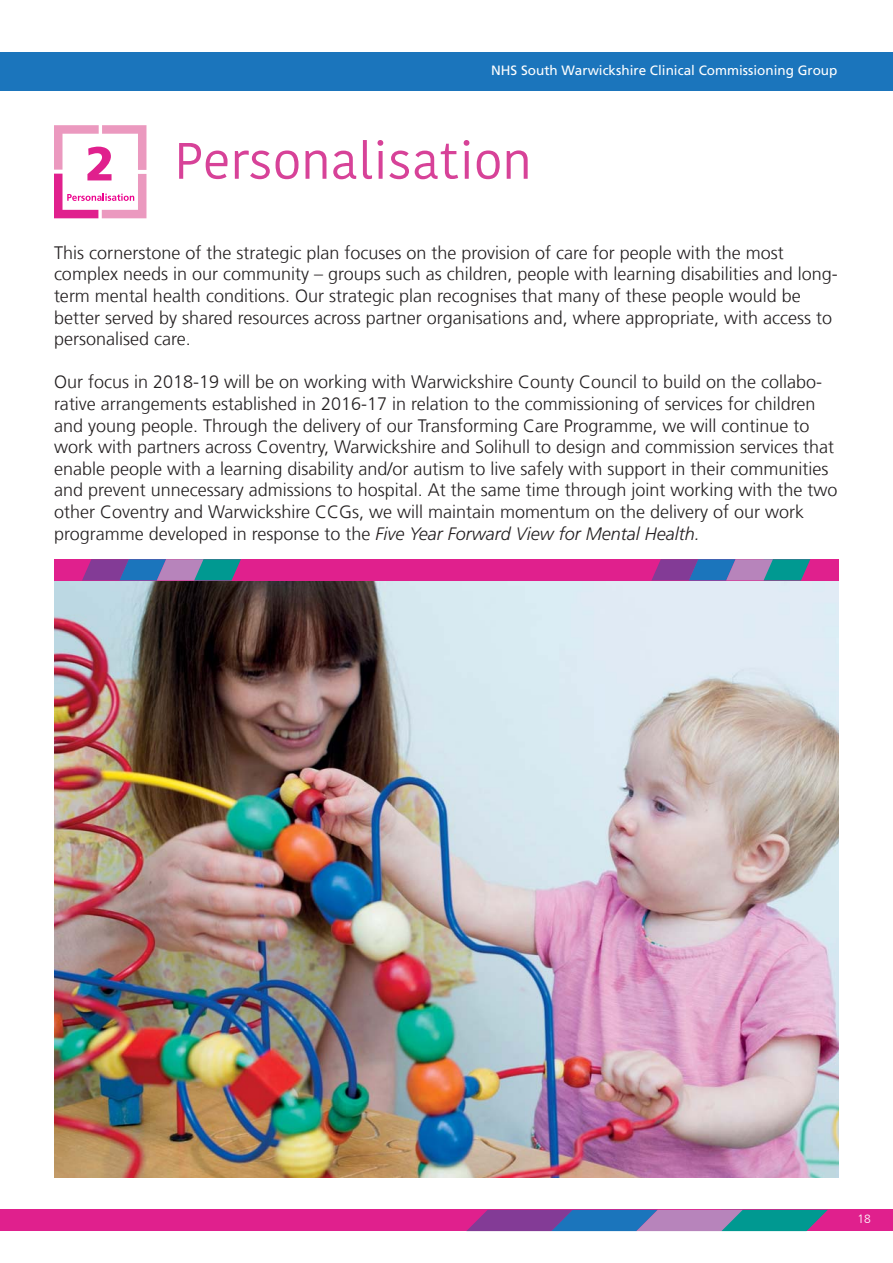
<style>
.page{position:relative;width:893px;height:1263px;background:#fff}
.page>*{position:absolute;margin:0;border:0;box-sizing:border-box;transform-origin:0 0}
.t1{font:51px "Kohinoor Bangla";color:#d74298}
.t2{font:300 18px/21.6px "Frutiger LT Com";color:#231f20}
.t3{font:italic 300 18px "Frutiger LT Std";color:#231f20}
.t4{font:13.5px "Frutiger LT Com";color:#fff}
.t5{font:300 12px "Frutiger LT Com";color:#fff}
.s1{font-family:"Frutiger LT Com";font-style:normal}
</style>
<div class="page">
<div style="left:0;top:53px;width:893px;height:38px;background:#1b75bc"></div>
<div style="left:0;top:1210px;width:893px;height:21px;background:#e0208d"></div>
<svg style="left:466px;top:1210px;width:362px;height:21px"></svg>
<div style="left:277px;top:151px;width:20px;height:28px;border:6px solid #fff;border-radius:50%"></div>
<div style="left:273px;top:147px;width:29px;height:35px;border:6px solid #fff;border-radius:50%"></div>
<div style="left:461px;top:137px;width:11px;height:12px;border:6px solid #fff;border-radius:50%"></div>
<div style="left:478px;top:151px;width:21px;height:28px;border:6px solid #fff;border-radius:50%"></div>
<div style="left:474px;top:147px;width:29px;height:35px;border:6px solid #fff;border-radius:50%"></div>
<svg style="left:501px;top:157px;width:2px;height:15px"></svg>
<svg style="left:54px;top:125px;width:92px;height:93px"></svg>
<img style="left:54px;top:580px;width:785px;height:598px">
<div style="left:54px;top:559px;width:785px;height:21px;background:#e0208d"></div>
<svg style="left:651px;top:559px;width:159px;height:21px"></svg>
<svg style="left:82px;top:559px;width:159px;height:21px"></svg>
<p class="t4" style="left:491px;top:65px;width:348px">NHS South Warwickshire Clinical Commissioning Group</p>
<h1 class="t1" style="left:174px;top:137px;width:359px">Personalisation</h1>
<p class="t2" style="left:54px;top:244px;width:785px">This cornerstone of the strategic plan focuses on the provision of care for people with the most complex needs in our community – groups such as children, people with learning disabilities and long&shy;term mental health conditions. Our strategic plan recognises that many of these people would be better served by shared resources across partner organisations and, where appropriate, with access to personalised care.</p>
<p class="t2" style="left:54px;top:373px;width:785px">Our focus in 2018-19 will be on working with Warwickshire County Council to build on the collabo&shy;rative arrangements established in 2016-17 in relation to the commissioning of services for children and young people. Through the delivery of our Transforming Care Programme, we will continue to work with partners across Coventry, Warwickshire and Solihull to design and commission services that enable people with a learning disability and/or autism to live safely with support in their communities and prevent unnecessary admissions to hospital. At the same time through joint working with the two other Coventry and Warwickshire CCGs, we will maintain momentum on the delivery of our work</p>
<p class="t3" style="left:54px;top:525px;width:647px"><span class="s1">programme developed in response to the</span> Five Year Forward View for Mental Health.</p>
<p class="t5" style="left:857px;top:1214px;width:15px">18</p>
</div>
